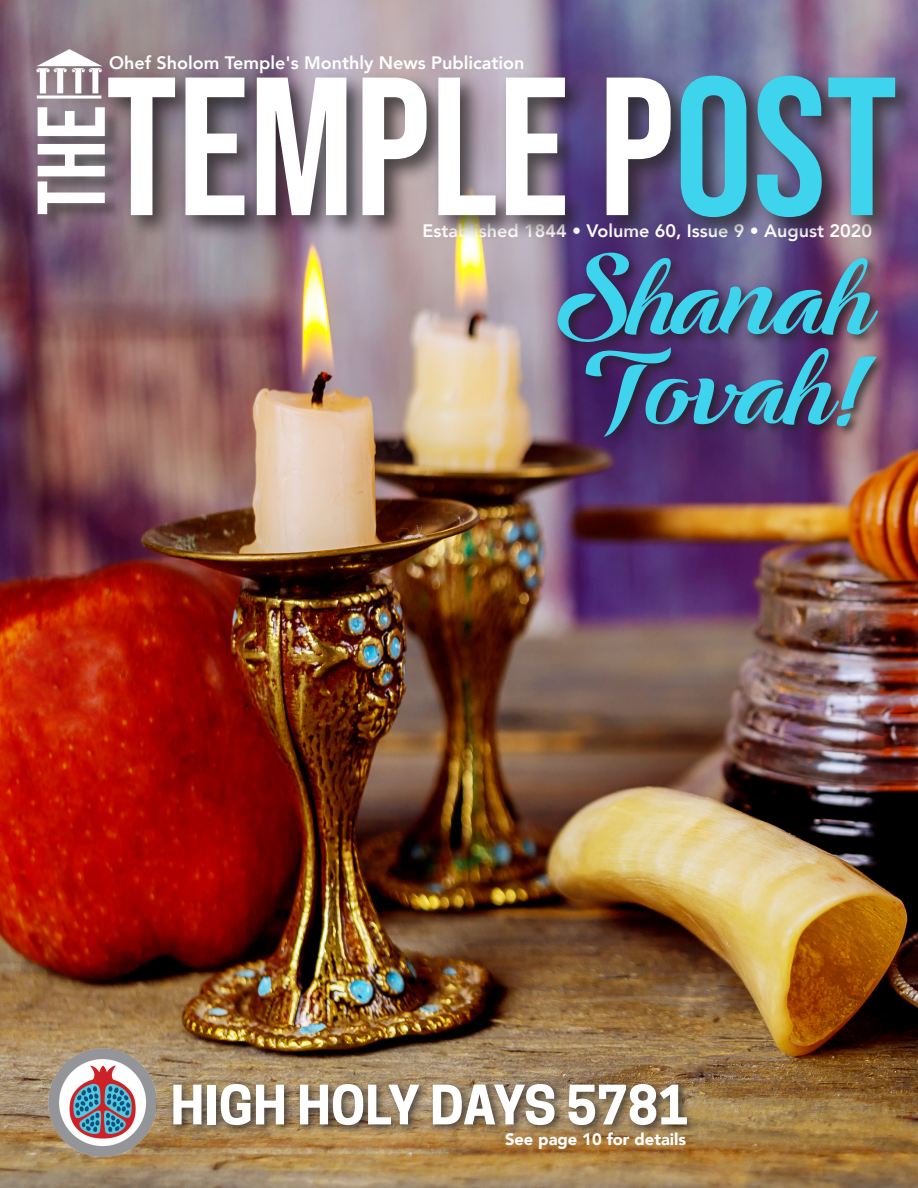
<style>
.page{position:relative;width:918px;height:1188px;background:#fff}
.page>*{position:absolute;margin:0;border:0;box-sizing:border-box;transform-origin:0 0}
.t1{font:196.5px "Bebas Neue";color:#fff}
.t2{font:96px "Bebas Neue";color:#fff}
.t3{font:90px/90px "Ampera";color:#3ed4ed;text-align:center}
.t4{font:700 51px "Cooper Hewitt";color:#fff}
.t5{font:800 18px "Avenir";color:#fff}
.t6{font:900 16.5px "Avenir";color:#fff}
.s1{color:#3ed4ed}
</style>
<div class="page">
<img style="left:1px;top:0;width:917px;height:1188px">
<div style="left:168px;top:1079px;width:530px;height:57px;background:#231f20;opacity:.75"></div>
<img style="left:44px;top:1047px;width:112px;height:110px">
<img style="left:31px;top:45px;width:73px;height:57px">
<div style="left:39px;top:109px;width:83px;height:122px;background:#231f20;opacity:.45"></div>
<div style="left:102px;top:70px;width:816px;height:172px;background:#231f20;opacity:.75"></div>
<div style="left:554px;top:249px;width:336px;height:200px;background:#231f20;opacity:.75"></div>
<p class="t5" style="left:109px;top:49px;width:417px">Ohef Sholom Temple's Monthly News Publication</p>
<p class="t1" style="left:106px;top:36px;width:793px">TEMPLE P<span class="s1">OST</span></p>
<p class="t3" style="left:554px;top:258px;width:320px">Shanah<br>Tovah!</p>
<p class="t2" style="left:17px;top:215px;width:112px;rotate:-90deg">THE</p>
<p class="t5" style="left:423px;top:216px;width:451px">Established 1844 • Volume 60, Issue 9 • August 2020</p>
<p class="t4" style="left:171px;top:1075px;width:520px">HIGH HOLY DAYS 5781</p>
<p class="t6" style="left:505px;top:1125px;width:183px">See page 10 for details</p>
</div>
